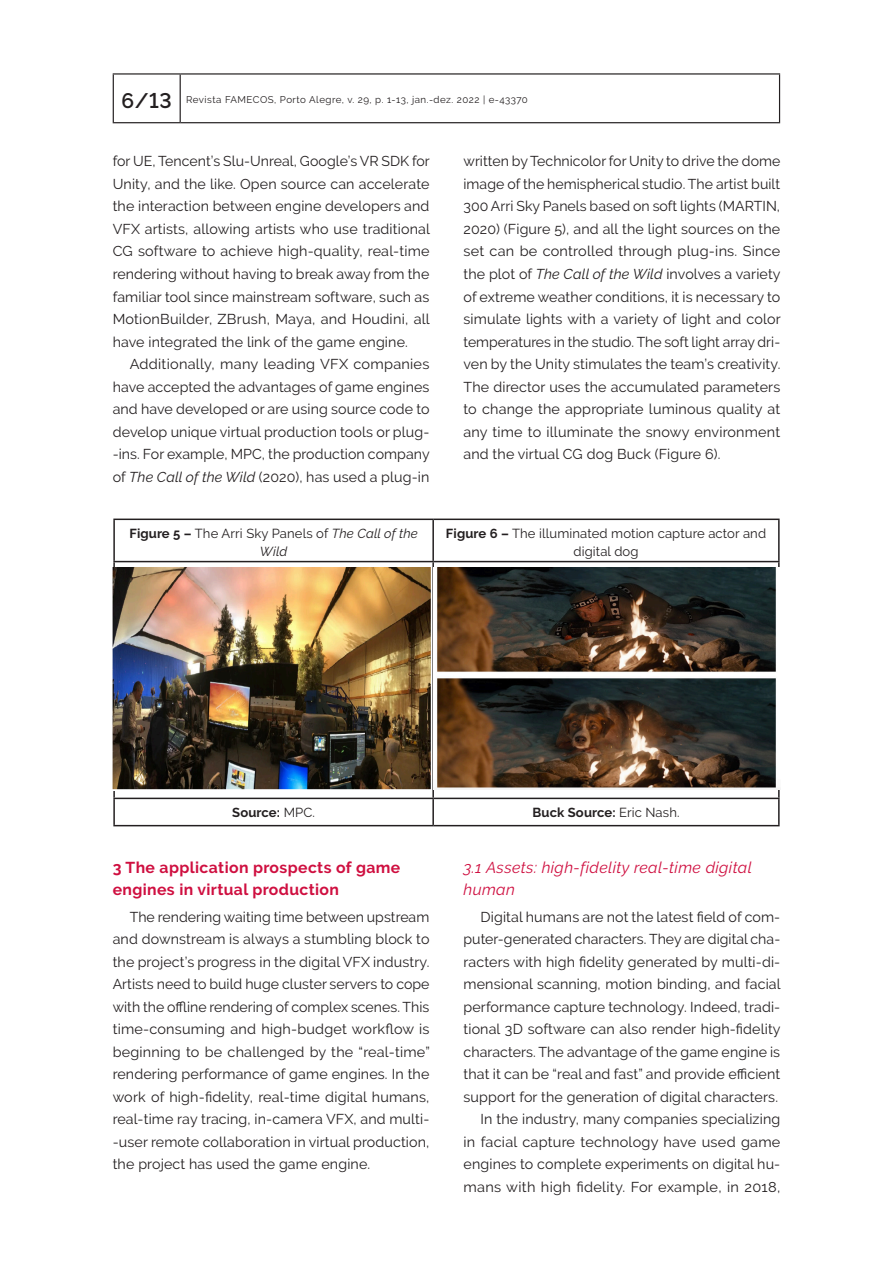
<style>
.page{position:relative;width:893px;height:1263px;background:#fff}
.page>*{position:absolute;margin:0;border:0;box-sizing:border-box;transform-origin:0 0}
.Subtitulo{font:700 15.75px/22.5px "Raleway";letter-spacing:.025em;color:#cf0f40}
.Subtitulo-2{font:italic 15.75px/22.5px "Raleway";letter-spacing:.025em;color:#cf0f40}
.Miolo{font:14.25px/22.5px "Raleway";letter-spacing:.01em;color:#231f20;text-align:justify}
.tab_center{font:13.05px/18px "Raleway";letter-spacing:.01em;color:#231f20;text-align:center}
.tab_center-2{font:700 13.05px "Raleway";letter-spacing:.01em;color:#231f20}
.t1{font:9.75px "Raleway";letter-spacing:.05em;color:#231f20}
.s1{font-weight:600;font-size:21px}
.s2{font-style:italic}
.s3{font-weight:700}
.s4{font-weight:400}
</style>
<div class="page">
<hr style="left:180px;top:75px;width:1px;height:47px;background:#231f20">
<hr style="left:113px;top:73px;width:67px;height:2px;background:#231f20">
<hr style="left:113px;top:75px;width:1px;height:47px;background:#231f20">
<hr style="left:180px;top:73px;width:600px;height:2px;background:#231f20">
<hr style="left:779px;top:75px;width:1px;height:47px;background:#231f20">
<hr style="left:113px;top:122px;width:67px;height:1px;background:#231f20">
<hr style="left:180px;top:122px;width:600px;height:1px;background:#231f20">
<hr style="left:113px;top:519px;width:320px;height:1px;background:#231f20">
<hr style="left:113px;top:520px;width:2px;height:41px;background:#231f20">
<hr style="left:433px;top:519px;width:347px;height:1px;background:#231f20">
<hr style="left:432px;top:520px;width:2px;height:41px;background:#231f20">
<hr style="left:778px;top:520px;width:2px;height:41px;background:#231f20">
<hr style="left:113px;top:561px;width:320px;height:1px;background:#231f20">
<hr style="left:113px;top:562px;width:2px;height:236px;background:#231f20">
<hr style="left:433px;top:561px;width:347px;height:1px;background:#231f20">
<hr style="left:432px;top:562px;width:2px;height:236px;background:#231f20">
<hr style="left:778px;top:562px;width:2px;height:236px;background:#231f20">
<hr style="left:113px;top:798px;width:320px;height:1px;background:#231f20">
<hr style="left:113px;top:799px;width:2px;height:26px;background:#231f20">
<hr style="left:433px;top:798px;width:347px;height:1px;background:#231f20">
<hr style="left:432px;top:799px;width:2px;height:26px;background:#231f20">
<hr style="left:778px;top:799px;width:2px;height:26px;background:#231f20">
<hr style="left:113px;top:825px;width:320px;height:1px;background:#231f20">
<hr style="left:433px;top:825px;width:347px;height:1px;background:#231f20">
<img style="left:113px;top:568px;width:318px;height:223px">
<img style="left:435px;top:568px;width:345px;height:221px">
<p class="t1" style="left:122px;top:94px;width:408px"><span class="s1">6/13</span> Revista FAMECOS, Porto Alegre, v. 29, p. 1-13, jan.-dez. 2022 | e-43370</p>
<p class="Miolo" style="left:113px;top:150px;width:319px">for UE, Tencent’s Slu-Unreal, Google’s VR SDK for Unity, and the like. Open source can accelerate the interaction between engine developers and VFX artists, allowing artists who use traditional CG software to achieve high-quality, real-time rendering without having to break away from the familiar tool since mainstream software, such as MotionBuilder, ZBrush, Maya, and Houdini, all have integrated the link of the game engine.</p>
<p class="Miolo" style="left:113px;top:353px;width:319px;text-indent:17px">Additionally, many leading VFX companies have accepted the advantages of game engines and have developed or are using source code to develop unique virtual production tools or plug--ins. For example, MPC, the production company of <span class="s2">The Call of the Wild</span> (2020), has used a plug-in</p>
<p class="Miolo" style="left:463px;top:150px;width:319px">written by Technicolor for Unity to drive the dome image of the hemispherical studio. The artist built 300 Arri Sky Panels based on soft lights (MARTIN, 2020) (Figure 5), and all the light sources on the set can be controlled through plug-ins. Since the plot of <span class="s2">The Call of the Wild</span> involves a variety of extreme weather conditions, it is necessary to simulate lights with a variety of light and color temperatures in the studio. The soft light array dri&shy;ven by the Unity stimulates the team’s creativity.<br>The director uses the accumulated parameters to change the appropriate luminous quality at any time to illuminate the snowy environment and the virtual CG dog Buck (Figure 6).</p>
<p class="tab_center" style="left:129px;top:524px;width:290px"><span class="s3">Figure 5 –</span> The Arri Sky Panels of <span class="s2">The Call of the<br>Wild</span></p>
<p class="tab_center" style="left:446px;top:524px;width:322px"><span class="s3">Figure 6 –</span> The illuminated motion capture actor and digital dog</p>
<p class="tab_center-2" style="left:232px;top:805px;width:84px">Source: <span class="s4">MPC.</span></p>
<p class="tab_center-2" style="left:532px;top:805px;width:149px">Buck Source: <span class="s4">Eric Nash.</span></p>
<p class="Subtitulo" style="left:113px;top:856px;width:289px">3 The application prospects of game engines in virtual production</p>
<p class="Miolo" style="left:113px;top:906px;width:319px;text-indent:17px">The rendering waiting time between upstream and downstream is always a stumbling block to the project’s progress in the digital VFX industry.<br>Artists need to build huge cluster servers to cope with the offline rendering of complex scenes. This time-consuming and high-budget workflow is beginning to be challenged by the “real-time” rendering performance of game engines. In the work of high-fidelity, real-time digital humans, real-time ray tracing, in-camera VFX, and multi--user remote collaboration in virtual production, the project has used the game engine.</p>
<p class="Subtitulo-2" style="left:463px;top:856px;width:290px">3.1 Assets: high-fidelity real-time digital human</p>
<p class="Miolo" style="left:463px;top:906px;width:319px;text-indent:17px">Digital humans are not the latest field of com&shy;puter-generated characters. They are digital cha&shy;racters with high fidelity generated by multi-di&shy;mensional scanning, motion binding, and facial performance capture technology. Indeed, tradi&shy;tional 3D software can also render high-fidelity characters. The advantage of the game engine is that it can be “real and fast” and provide efficient support for the generation of digital characters.</p>
<p class="Miolo" style="left:463px;top:1108px;width:318px;text-indent:17px">In the industry, many companies specializing in facial capture technology have used game engines to complete experiments on digital hu&shy;mans with high fidelity. For example, in 2018,</p>
</div>
